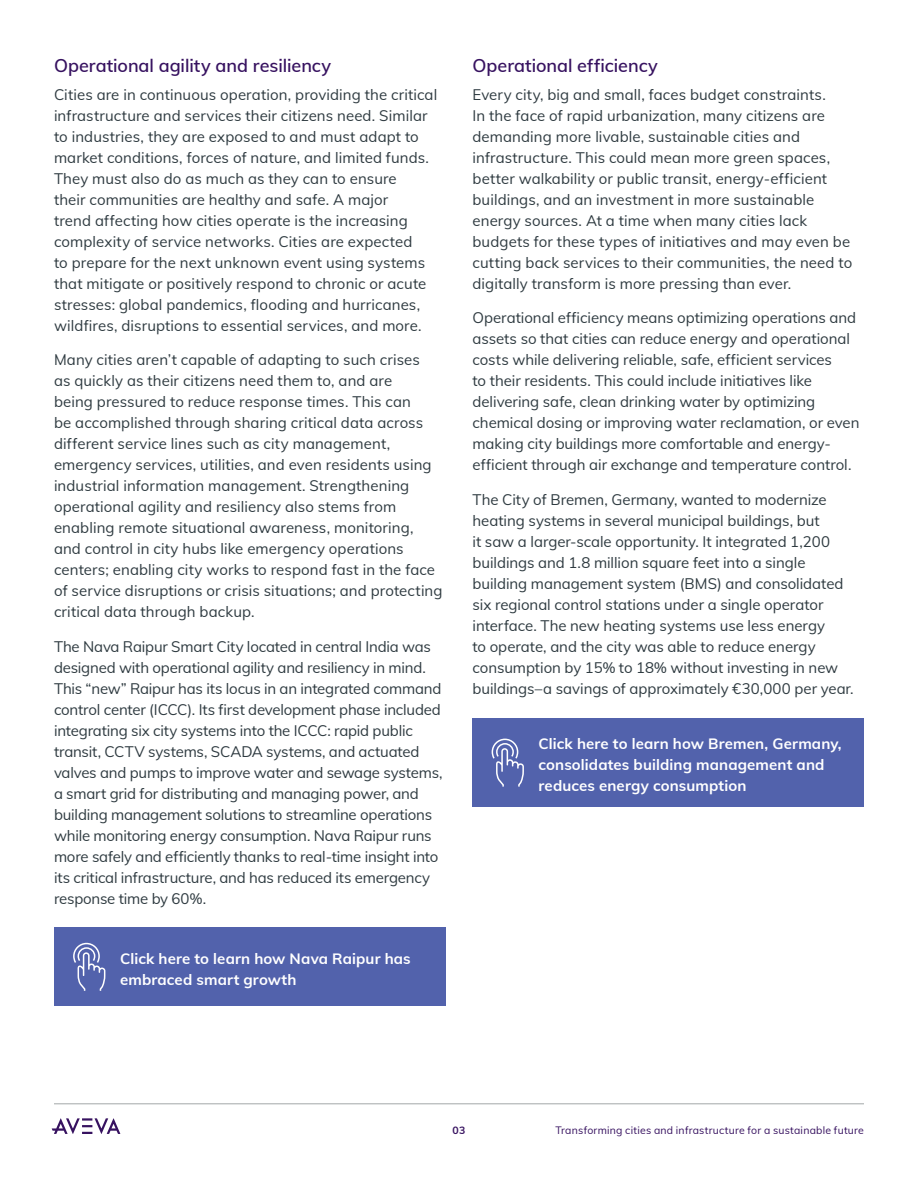
<style>
.page{position:relative;width:918px;height:1188px;background:#fff}
.page>*{position:absolute;margin:0;border:0;box-sizing:border-box;transform-origin:0 0}
.S1_Subheadlines{font:600 18px "Muli";color:#371260}
.Body_Copy{font:15px/21px "Muli";letter-spacing:.005em;color:#2f3b41}
.Body_Copy-2{font:15px/21px "Muli";letter-spacing:-.015em;color:#2f3b41}
.Body_Copy-3{font:700 15px/21px "Muli";letter-spacing:.01em;color:#fff}
.t1{font:10.5px "Muli";letter-spacing:.02em;color:#371260}
.t2{font:700 10.5px "Muli";color:#371260}
</style>
<div class="page">
<hr style="left:54px;top:1104px;width:810px;height:1px;background:#a3a7a9">
<svg style="left:52px;top:1118px;width:68px;height:16px"></svg>
<div style="left:54px;top:928px;width:392px;height:78px;background:#5262ac"></div>
<svg style="left:73px;top:943px;width:32px;height:48px"></svg>
<div style="left:472px;top:718px;width:392px;height:89px;background:#5262ac"></div>
<svg style="left:492px;top:739px;width:32px;height:48px"></svg>
<p class="S1_Subheadlines" style="left:54px;top:53px;width:279px">Operational agility and resiliency</p>
<p class="Body_Copy" style="left:54px;top:83px;width:385px">Cities are in continuous operation, providing the critical infrastructure and services their citizens need. Similar to industries, they are exposed to and must adapt to market conditions, forces of nature, and limited funds.<br>They must also do as much as they can to ensure<br>their communities are healthy and safe. A major<br>trend affecting how cities operate is the increasing complexity of service networks. Cities are expected<br>to prepare for the next unknown event using systems that mitigate or positively respond to chronic or acute stresses: global pandemics, flooding and hurricanes, wildfires, disruptions to essential services, and more.</p>
<p class="Body_Copy" style="left:54px;top:349px;width:390px">Many cities aren’t capable of adapting to such crises<br>as quickly as their citizens need them to, and are<br>being pressured to reduce response times. This can<br>be accomplished through sharing critical data across different service lines such as city management, emergency services, utilities, and even residents using industrial information management. Strengthening operational agility and resiliency also stems from enabling remote situational awareness, monitoring, and control in city hubs like emergency operations centers; enabling city works to respond fast in the face of service disruptions or crisis situations; and protecting critical data through backup.</p>
<p class="Body_Copy-2" style="left:54px;top:635px;width:390px">The Nava Raipur Smart City located in central India was designed with operational agility and resiliency in mind.<br>This “new” Raipur has its locus in an integrated command control center (ICCC). Its first development phase included integrating six city systems into the ICCC: rapid public transit, CCTV systems, SCADA systems, and actuated valves and pumps to improve water and sewage systems, a smart grid for distributing and managing power, and building management solutions to streamline operations while monitoring energy consumption. Nava Raipur runs more safely and efficiently thanks to real-time insight into its critical infrastructure, and has reduced its emergency response time by 60%.</p>
<p class="Body_Copy-3" style="left:120px;top:947px;width:292px">Click here to learn how Nava Raipur has embraced smart growth</p>
<p class="S1_Subheadlines" style="left:472px;top:53px;width:187px">Operational efficiency</p>
<p class="Body_Copy" style="left:472px;top:83px;width:381px">Every city, big and small, faces budget constraints.<br>In the face of rapid urbanization, many citizens are demanding more livable, sustainable cities and infrastructure. This could mean more green spaces, better walkability or public transit, energy-efficient buildings, and an investment in more sustainable energy sources. At a time when many cities lack budgets for these types of initiatives and may even be cutting back services to their communities, the need to digitally transform is more pressing than ever.</p>
<p class="Body_Copy" style="left:472px;top:307px;width:388px">Operational efficiency means optimizing operations and assets so that cities can reduce energy and operational costs while delivering reliable, safe, efficient services<br>to their residents. This could include initiatives like delivering safe, clean drinking water by optimizing chemical dosing or improving water reclamation, or even making city buildings more comfortable and energy&shy;efficient through air exchange and temperature control.</p>
<p class="Body_Copy" style="left:472px;top:488px;width:383px">The City of Bremen, Germany, wanted to modernize heating systems in several municipal buildings, but<br>it saw a larger-scale opportunity. It integrated 1,200 buildings and 1.8 million square feet into a single building management system (BMS) and consolidated six regional control stations under a single operator interface. The new heating systems use less energy<br>to operate, and the city was able to reduce energy consumption by 15% to 18% without investing in new buildings–a savings of approximately €30,000 per year.</p>
<p class="Body_Copy-3" style="left:539px;top:733px;width:305px">Click here to learn how Bremen, Germany, consolidates building management and reduces energy consumption</p>
<p class="t2" style="left:453px;top:1123px;width:14px">03</p>
<p class="t1" style="left:555px;top:1122px;width:310px">Transforming cities and infrastructure for a sustainable future</p>
</div>
